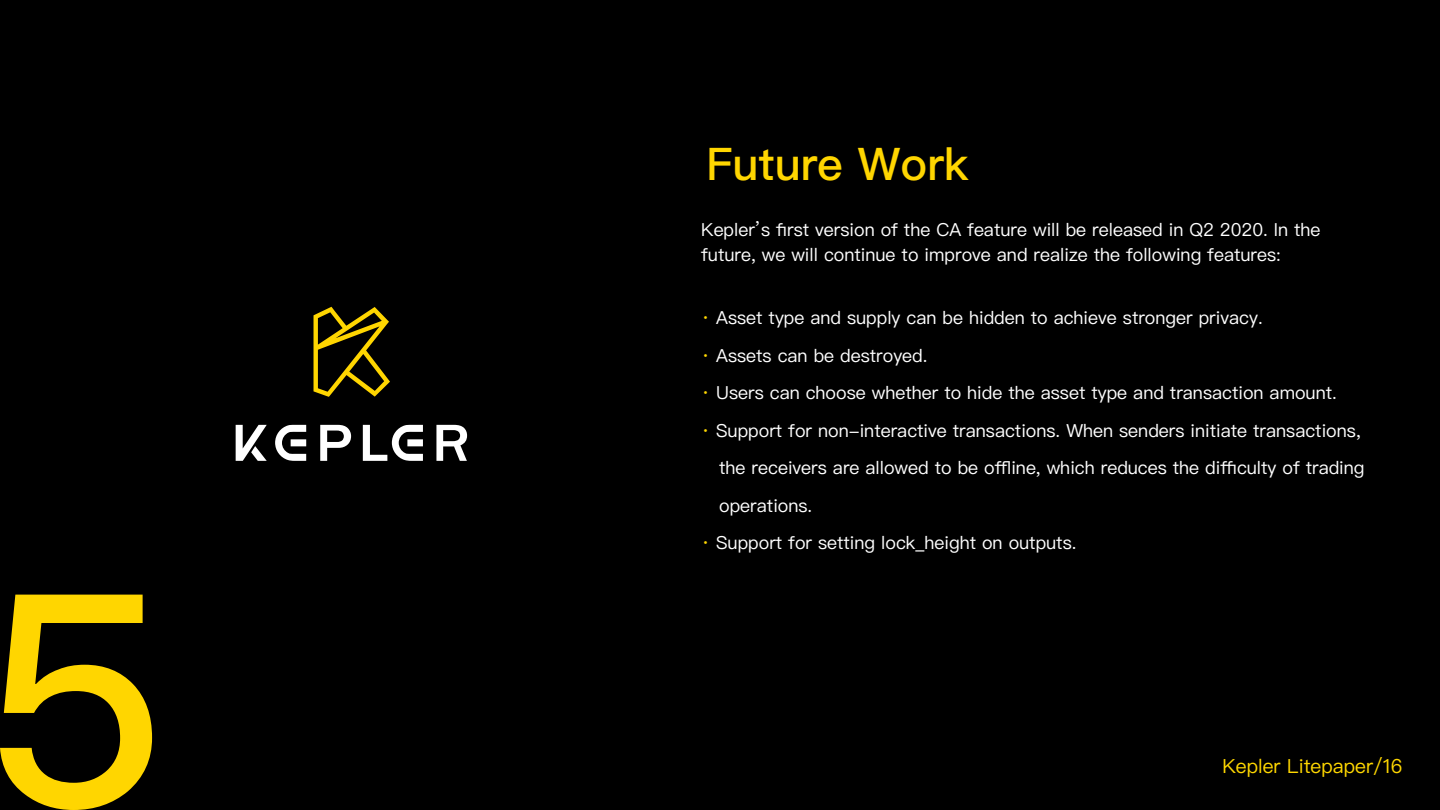
<style>
.page{position:relative;width:1440px;height:810px;background:#000}
.page>*{position:absolute;margin:0;border:0;box-sizing:border-box;transform-origin:0 0}
.t1{font:500 45px "Ping Fang SC";color:#ffd600}
.t2{font:19.5px "Ping Fang SC";color:#ffd800}
.t3{font:18px/25.5px "Ping Fang SC";color:#fff}
.s1{font-weight:600;color:#ffd800}
</style>
<div class="page">
<svg style="left:0;top:595px;width:152px;height:215px"></svg>
<svg style="left:314px;top:307px;width:76px;height:90px"></svg>
<svg style="left:236px;top:425px;width:231px;height:36px"></svg>
<h1 class="t1" style="left:706px;top:141px;width:264px">Future Work</h1>
<p class="t3" style="left:701px;top:217px;width:621px">Kepler’s first version of the CA feature will be released in Q2 2020. In the future, we will continue to improve and realize the following features:</p>
<p class="t3" style="left:701px;top:305px;width:563px"><span class="s1">·</span> Asset type and supply can be hidden to achieve stronger privacy.</p>
<p class="t3" style="left:701px;top:343px;width:228px"><span class="s1">·</span> Assets can be destroyed.</p>
<p class="t3" style="left:701px;top:380px;width:637px"><span class="s1">·</span> Users can choose whether to hide the asset type and transaction amount.</p>
<p class="t3" style="left:701px;top:418px;width:661px"><span class="s1">·</span> Support for non-interactive transactions. When senders initiate transactions,</p>
<p class="t3" style="left:719px;top:455px;width:647px">the receivers are allowed to be offline, which reduces the difficulty of trading</p>
<p class="t3" style="left:719px;top:493px;width:95px">operations.</p>
<p class="t3" style="left:701px;top:530px;width:377px"><span class="s1">·</span> Support for setting lock_height on outputs.</p>
<p class="t2" style="left:1222px;top:756px;width:181px">Kepler Litepaper/16</p>
</div>
